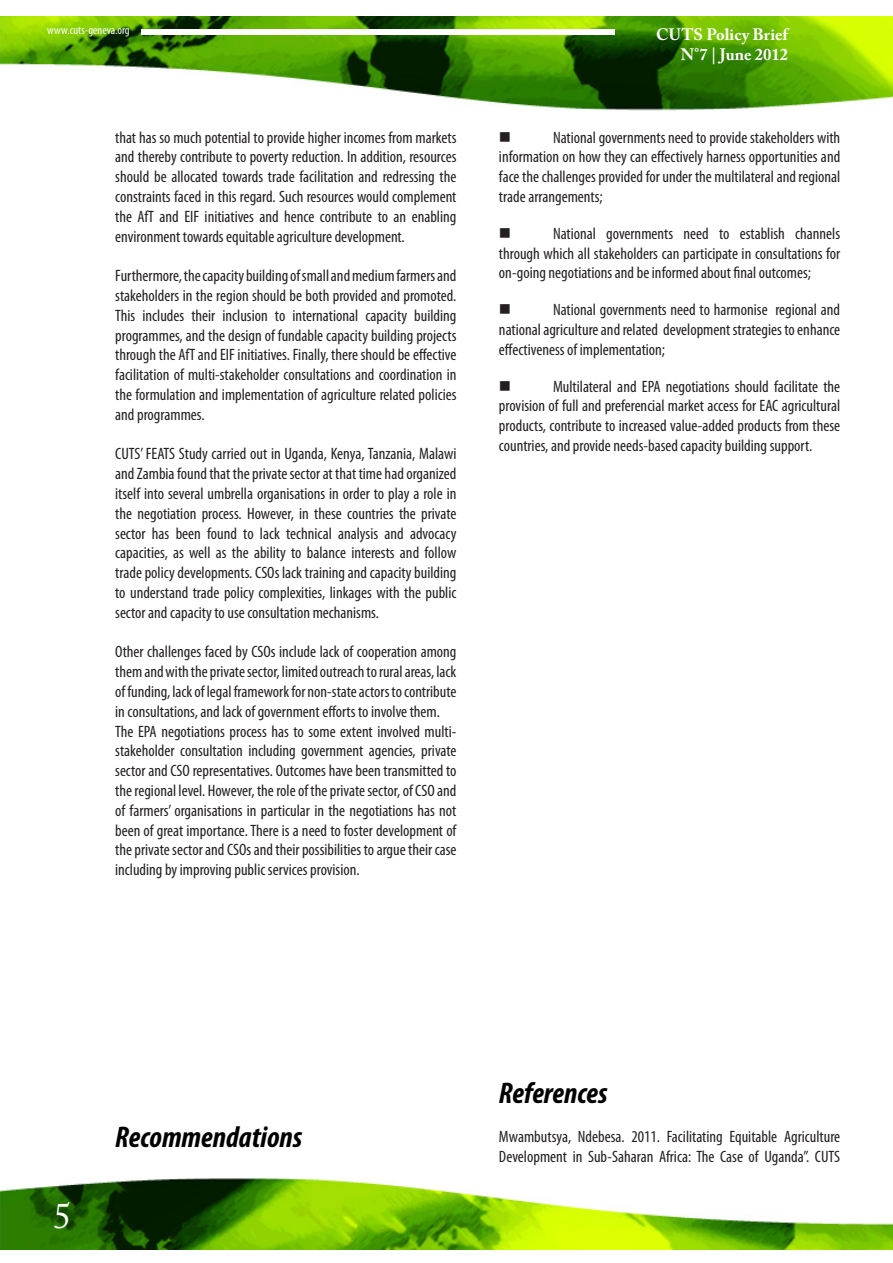
<style>
.page{position:relative;width:893px;height:1263px;background:#fff}
.page>*{position:absolute;margin:0;border:0;box-sizing:border-box;transform-origin:0 0}
.t1{font:36px "Adobe Caslon Pro";color:#fff}
.Paragraph_Style_2{font:italic 700 condensed 30px "Myriad Pro";color:#000}
.t2{font:condensed 16.5px/19.8px "Myriad Pro";color:#231f20;text-align:justify}
.t3{font:700 16.5px/19.8px "Adobe Caslon Pro";color:#fff;text-align:right}
.t4{font:condensed 12px "Myriad Pro";color:#fff}
</style>
<div class="page">
<img style="left:0;top:16px;width:893px;height:94px">
<img style="left:0;top:1178px;width:893px;height:71px">
<div style="left:142px;top:29px;width:473px;height:5px;background:#fff"></div>
<p class="t4" style="left:47px;top:23px;width:84px">www.cuts-geneva.org</p>
<p class="t2" style="left:115px;top:127px;width:343px">that has so much potential to provide higher incomes from markets and thereby contribute to poverty reduction. In addition, resources should be allocated towards trade facilitation and redressing the constraints faced in this regard. Such resources would complement the AfT and EIF initiatives and hence contribute to an enabling environment towards equitable agriculture development.</p>
<p class="t2" style="left:115px;top:266px;width:343px">Furthermore, the capacity building of small and medium farmers and stakeholders in the region should be both provided and promoted.<br>This includes their inclusion to international capacity building programmes, and the design of fundable capacity building projects through the AfT and EIF initiatives. Finally, there should be effective facilitation of multi-stakeholder consultations and coordination in the formulation and implementation of agriculture related policies and programmes.</p>
<p class="t2" style="left:115px;top:444px;width:343px">CUTS’ FEATS Study carried out in Uganda, Kenya, Tanzania, Malawi and Zambia found that the private sector at that time had organized itself into several umbrella organisations in order to play a role in the negotiation process. However, in these countries the private sector has been found to lack technical analysis and advocacy capacities, as well as the ability to balance interests and follow trade policy developments. CSOs lack training and capacity building to understand trade policy complexities, linkages with the public sector and capacity to use consultation mechanisms.</p>
<p class="t2" style="left:115px;top:642px;width:343px">Other challenges faced by CSOs include lack of cooperation among them and with the private sector, limited outreach to rural areas, lack of funding, lack of legal framework for non-state actors to contribute in consultations, and lack of government efforts to involve them.</p>
<p class="t2" style="left:115px;top:721px;width:343px">The EPA negotiations process has to some extent involved multi&shy;stakeholder consultation including government agencies, private sector and CSO representatives. Outcomes have been transmitted to the regional level. However, the role of the private sector, of CSO and of farmers’ organisations in particular in the negotiations has not been of great importance. There is a need to foster development of the private sector and CSOs and their possibilities to argue their case including by improving public services provision.</p>
<p class="t3" style="left:656px;top:24px;width:133px">CUTS Policy Brief<br>N°7 | June 2012</p>
<p class="t2" style="left:499px;top:127px;width:343px;text-indent:54px">National governments need to provide stakeholders with information on how they can effectively harness opportunities and face the challenges provided for under the multilateral and regional trade arrangements;</p>
<p class="t2" style="left:499px;top:223px;width:343px;text-indent:54px">National governments need to establish channels through which all stakeholders can participate in consultations for on-going negotiations and be informed about final outcomes;</p>
<p class="t2" style="left:499px;top:300px;width:343px;text-indent:54px">National governments need to harmonise regional and national agriculture and related development strategies to enhance effectiveness of implementation;</p>
<p class="t2" style="left:499px;top:376px;width:343px;text-indent:54px">Multilateral and EPA negotiations should facilitate the provision of full and preferencial market access for EAC agricultural products, contribute to increased value-added products from these countries, and provide needs-based capacity building support.</p>
<h1 class="t1" style="left:54px;top:1194px;width:19px">5</h1>
<p class="Paragraph_Style_2" style="left:115px;top:1118px;width:189px">Recommendations</p>
<p class="Paragraph_Style_2" style="left:499px;top:1074px;width:110px">References</p>
<p class="t2" style="left:499px;top:1127px;width:343px">Mwambutsya, Ndebesa. 2011. Facilitating Equitable Agriculture<br>Development in Sub-Saharan Africa: The Case of Uganda”. CUTS</p>
</div>
